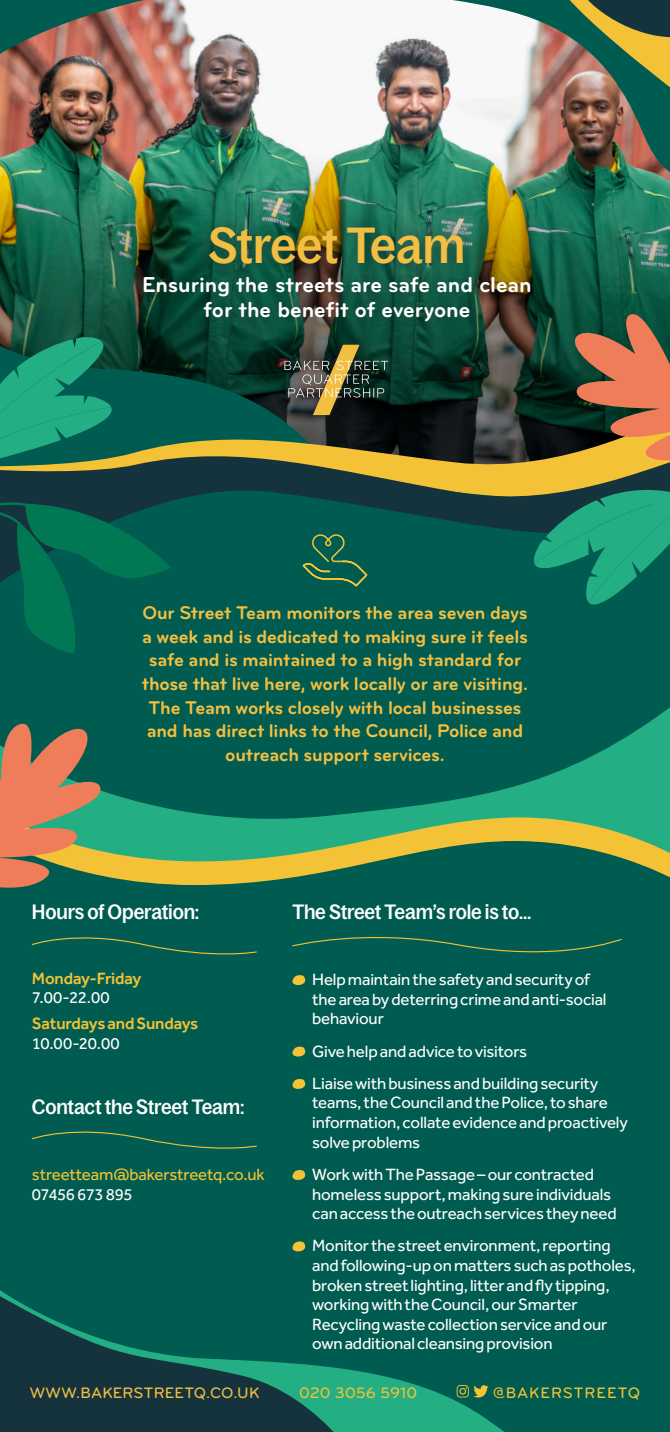
<style>
.page{position:relative;width:670px;height:1432px;background:#fff}
.page>*{position:absolute;margin:0;border:0;box-sizing:border-box;transform-origin:0 0}
.Paragraph_Style_2{font:500 49.5px "Bagoss Condensed";letter-spacing:-.005em;color:#f3bf42}
.Body_Copy{font:700 22.5px/24.8px "Bryant";color:#fff;text-align:center}
.Paragraph_Style_1{font:500 20.25px "Bagoss Condensed";letter-spacing:-.01em;color:#fff}
.Body{font:700 19.12px/23.6px "Bryant";letter-spacing:-.01em;color:#f3bf42;text-align:center}
.Body-2{font:16.88px/19.6px "Effra";letter-spacing:-.01em;color:#fff}
.Body-3{font:500 16.88px/19.6px "Effra";letter-spacing:-.01em;color:#f4c236}
.Body-4{font:16.88px "Effra";letter-spacing:-.01em;color:#f4c236}
.Body-5{font:500 15.75px "Bryant";letter-spacing:.005em;color:#f3bf42}
.Body-6{font:500 15.75px "Bryant";letter-spacing:.05em;color:#f4c236}
.Body-7{font:500 15.75px "Bryant";letter-spacing:.005em;color:#f4c236}
.s1{font-weight:400;color:#fff}
</style>
<div class="page">
<img style="left:0;top:0;width:670px;height:399px">
<svg style="left:277px;top:338px;width:117px;height:61px;background:#13382c"></svg>
<svg style="left:284px;top:345px;width:104px;height:54px;background:#545b43"></svg>
<svg style="left:561px;top:0;width:109px;height:43px;background:#536840"></svg>
<div style="left:197px;top:214px;width:279px;height:63px;background:#231f20;opacity:.5"></div>
<div style="left:130px;top:263px;width:413px;height:70px;background:#231f20;opacity:.5"></div>
<div style="left:0;top:825px;width:670px;height:607px;background:#005c50"></div>
<svg style="left:372px;top:1373px;width:133px;height:59px;fill:#23ae84"></svg>
<svg style="left:0;top:1290px;width:372px;height:142px"></svg>
<svg style="left:119px;top:864px;width:551px;height:21px"></svg>
<svg style="left:119px;top:837px;width:551px;height:27px"></svg>
<svg style="left:0;top:605px;width:670px;height:232px;background:#0b6b57"></svg>
<svg style="left:0;top:705px;width:119px;height:183px;background:#837d59"></svg>
<svg style="left:292px;top:975px;width:14px;height:10px"></svg>
<svg style="left:292px;top:1046px;width:14px;height:11px"></svg>
<svg style="left:292px;top:1079px;width:14px;height:10px"></svg>
<svg style="left:292px;top:1170px;width:14px;height:10px"></svg>
<svg style="left:292px;top:1241px;width:14px;height:11px"></svg>
<svg style="left:456px;top:1385px;width:32px;height:12px"></svg>
<svg style="left:292px;top:937px;width:330px;height:16px"></svg>
<svg style="left:31px;top:937px;width:226px;height:18px"></svg>
<svg style="left:31px;top:1131px;width:226px;height:18px"></svg>
<svg style="left:115px;top:399px;width:428px;height:43px;background:#163c34"></svg>
<svg style="left:0;top:442px;width:670px;height:163px;background:#2e5f44"></svg>
<svg style="left:0;top:497px;width:171px;height:157px;background:#02604e"></svg>
<svg style="left:543px;top:311px;width:127px;height:157px;background:#7d613c"></svg>
<svg style="left:533px;top:485px;width:137px;height:125px;background:#1a8367"></svg>
<svg style="left:0;top:337px;width:115px;height:134px;background:#228b67"></svg>
<p class="Paragraph_Style_2" style="left:208px;top:211px;width:258px">Street Team</p>
<p class="Body_Copy" style="left:142px;top:272px;width:391px">Ensuring the streets are safe and clean for the benefit of everyone</p>
<p class="Body" style="left:142px;top:601px;width:387px">Our Street Team monitors the area seven days a week and is dedicated to making sure it feels safe and is maintained to a high standard for those that live here, work locally or are visiting.<br>The Team works closely with local businesses and has direct links to the Council, Police and outreach support services.</p>
<p class="Paragraph_Style_1" style="left:32px;top:898px;width:169px">Hours of Operation:</p>
<p class="Paragraph_Style_1" style="left:292px;top:898px;width:240px">The Street Team’s role is to…</p>
<p class="Body-3" style="left:32px;top:968px;width:111px">Monday-Friday<br><span class="s1">7.00-22.00</span></p>
<p class="Body-3" style="left:32px;top:1013px;width:168px">Saturdays and Sundays<br><span class="s1">10.00-20.00</span></p>
<p class="Paragraph_Style_1" style="left:32px;top:1092px;width:214px">Contact the Street Team:</p>
<p class="Body-4" style="left:32px;top:1164px;width:234px">streetteam@bakerstreetq.co.uk</p>
<p class="Body-2" style="left:32px;top:1184px;width:102px">07456 673 895</p>
<p class="Body-2" style="left:312px;top:969px;width:296px">Help maintain the safety and security of the area by deterring crime and anti-social behaviour</p>
<p class="Body-2" style="left:312px;top:1041px;width:216px">Give help and advice to visitors</p>
<p class="Body-2" style="left:312px;top:1073px;width:317px">Liaise with business and building security teams, the Council and the Police, to share information, collate evidence and proactively solve problems</p>
<p class="Body-2" style="left:312px;top:1164px;width:306px">Work with The Passage – our contracted homeless support, making sure individuals can access the outreach services they need</p>
<p class="Body-2" style="left:312px;top:1236px;width:325px">Monitor the street environment, reporting and following-up on matters such as potholes, broken street lighting, litter and fly tipping, working with the Council, our Smarter Recycling waste collection service and our own additional cleansing provision</p>
<p class="Body-5" style="left:30px;top:1383px;width:231px">WWW.BAKERSTREETQ.CO.UK</p>
<p class="Body-7" style="left:299px;top:1383px;width:120px">020 3056 5910</p>
<p class="Body-6" style="left:493px;top:1383px;width:149px">@BAKERSTREETQ</p>
</div>
